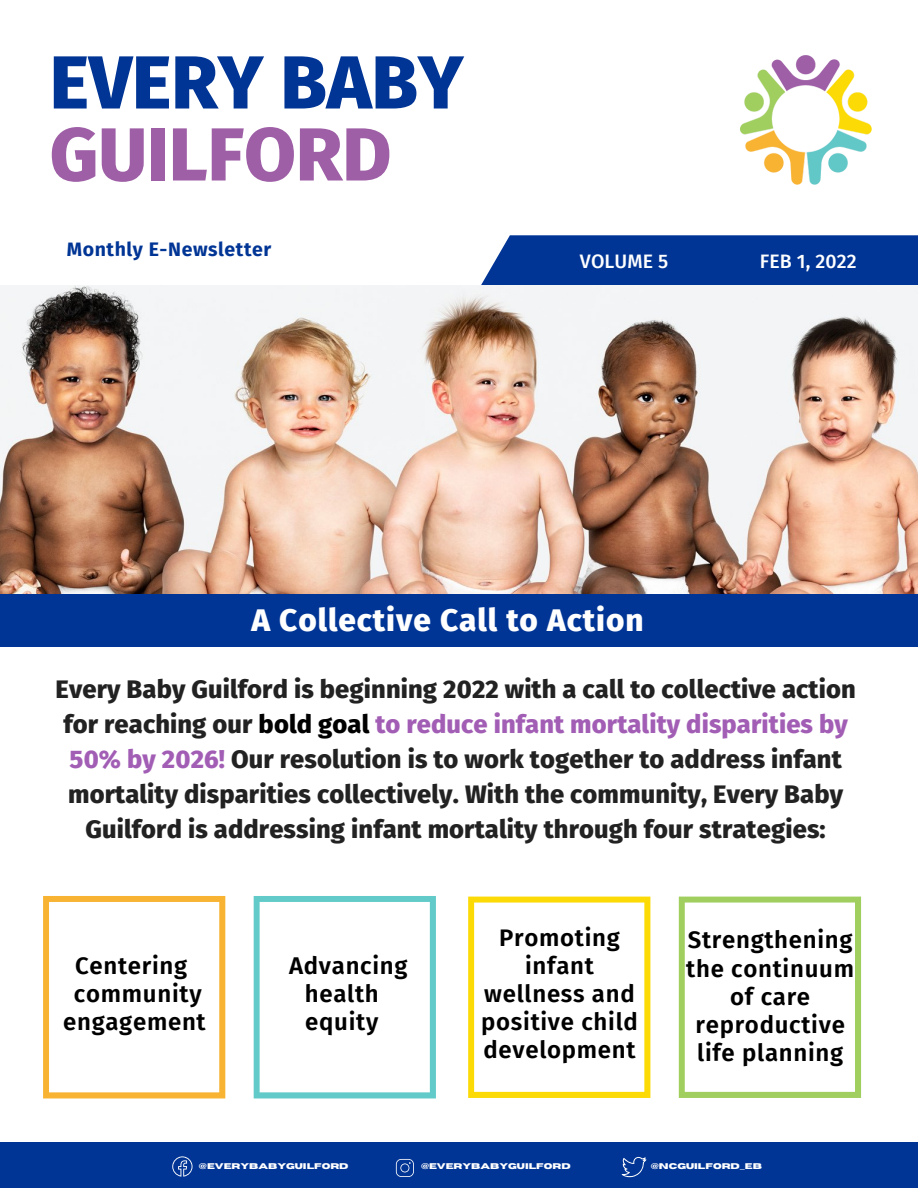
<style>
.page{position:relative;width:918px;height:1188px;background:#fff}
.page>*{position:absolute;margin:0;border:0;box-sizing:border-box;transform-origin:0 0}
.t1{font:800 75px/72px "Fira Sans";color:#003595}
.t2{font:800 31.5px "Fira Sans";letter-spacing:.03em;color:#fff}
.t3{font:800 25.5px/34.8px "Fira Sans";letter-spacing:.005em;color:#222;text-align:center}
.t4{font:600 24px/28.2px "Fira Sans";letter-spacing:.03em;color:#000;text-align:center}
.t5{font:700 19.5px "Fira Sans";letter-spacing:.03em;color:#003595}
.t6{font:500 19.5px "Fira Sans";letter-spacing:.005em;color:#fff}
.t7{font:700 8.25px "Horizon";color:#fff}
.s1{color:#9e5fa6}
.s2{color:#000}
.s3{color:#a25eb5}
</style>
<div class="page">
<div style="left:481px;top:235px;width:437px;height:50px;background:#003595"></div>
<img style="left:0;top:285px;width:918px;height:309px">
<div style="left:0;top:594px;width:918px;height:53px;background:#003595"></div>
<div style="left:0;top:1142px;width:918px;height:46px;background:#003595"></div>
<svg style="left:468px;top:897px;width:182px;height:201px"></svg>
<svg style="left:679px;top:897px;width:182px;height:201px"></svg>
<svg style="left:43px;top:896px;width:182px;height:202px"></svg>
<svg style="left:254px;top:896px;width:182px;height:202px"></svg>
<svg style="left:622px;top:1157px;width:24px;height:20px"></svg>
<svg style="left:172px;top:1156px;width:21px;height:21px"></svg>
<svg style="left:396px;top:1159px;width:18px;height:18px"></svg>
<img style="left:741px;top:55px;width:131px;height:129px">
<p class="t1" style="left:50px;top:47px;width:415px">EVERY BABY<br><span class="s1">GUILFORD</span></p>
<p class="t5" style="left:67px;top:238px;width:206px">Monthly E-Newsletter</p>
<p class="t6" style="left:580px;top:250px;width:90px">VOLUME 5</p>
<p class="t6" style="left:760px;top:250px;width:98px">FEB 1, 2022</p>
<p class="t2" style="left:251px;top:602px;width:394px">A Collective Call to Action</p>
<p class="t3" style="left:56px;top:672px;width:802px">Every Baby Guilford is beginning 2022 with a call to collective action for reaching our <span class="s2">bold goal</span> <span class="s3">to reduce infant mortality disparities by 50% by 2026!</span> Our resolution is to work together to address infant mortality disparities collectively. With the community, Every Baby Guilford is addressing infant mortality through four strategies:</p>
<p class="t4" style="left:63px;top:952px;width:144px">Centering community engagement</p>
<p class="t4" style="left:289px;top:952px;width:120px">Advancing health</p>
<p class="t4" style="left:305px;top:1008px;width:75px">equity</p>
<p class="t4" style="left:481px;top:923px;width:158px">Promoting infant wellness and positive child development</p>
<p class="t4" style="left:686px;top:926px;width:169px">Strengthening the continuum of care reproductive life planning</p>
<p class="t7" style="left:199px;top:1162px;width:151px">@EVERYBABYGUILFORD</p>
<p class="t7" style="left:421px;top:1162px;width:151px">@EVERYBABYGUILFORD</p>
<p class="t7" style="left:651px;top:1162px;width:113px">@NCGUILFORD_EB</p>
</div>
